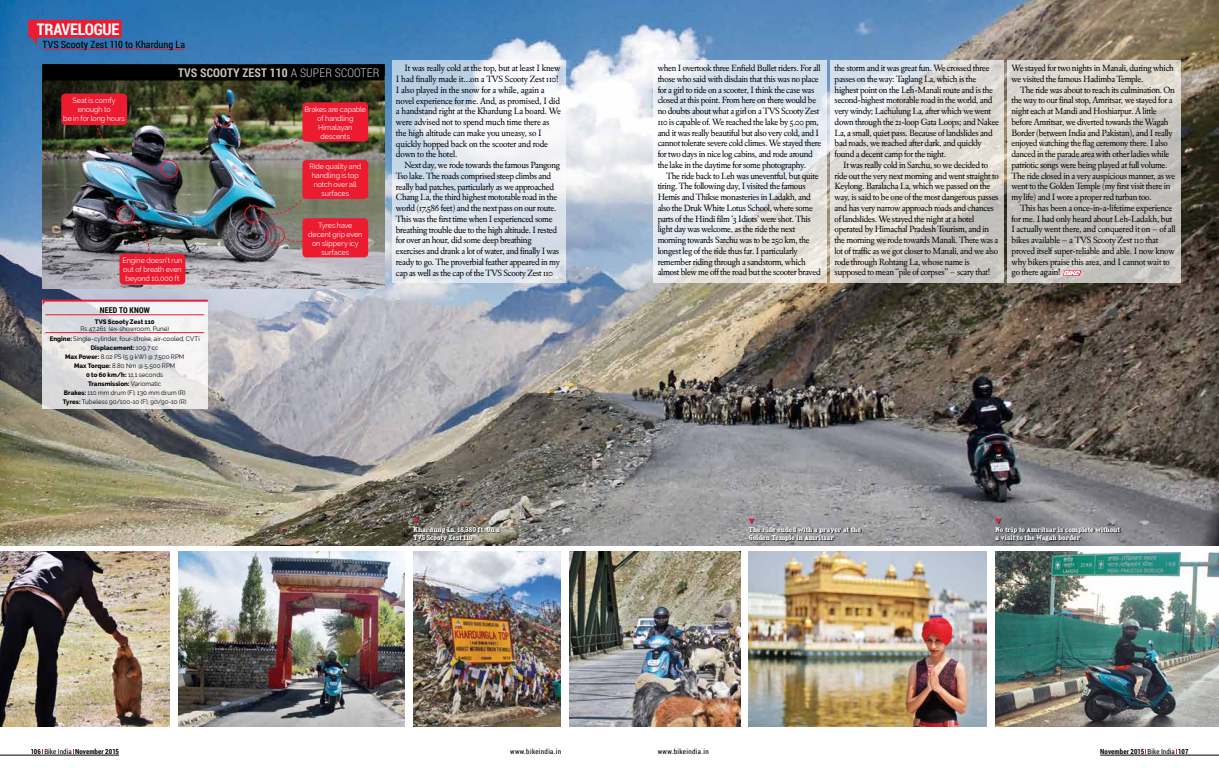
<style>
.page{position:relative;width:1219px;height:774px;background:#fff}
.page>*{position:absolute;margin:0;border:0;box-sizing:border-box;transform-origin:0 0}
.t1{font:700 16px "Roboto Condensed";letter-spacing:-.015em;color:#fff}
.t2{font:700 12px "Roboto Condensed";letter-spacing:.01em;color:#cac2bd}
.t3{font:10px "Roboto Condensed";letter-spacing:.005em;color:#000}
.t4{font:9.2px/10.7px "Eldorado Text";letter-spacing:-.03em;color:#000}
.t5{font:700 8px "Roboto Condensed";letter-spacing:.015em;color:#000}
.t6{font:7.5px/9px "Raleway";letter-spacing:-.01em;color:#fff;text-align:center;scale:.95 1}
.t7{font:700 7px "Roboto Condensed";letter-spacing:.015em;color:#000}
.t8{font:7px "Roboto Condensed";letter-spacing:.05em;color:#000}
.t9{font:6.5px/8.9px "Raleway";letter-spacing:.005em;color:#000;text-align:center;scale:.95 1}
.t10{font:800 6.5px "Raleway";color:#000;scale:.95 1}
.t11{font:700 6px/8px "Kingsbridge Rg";letter-spacing:-.005em;color:#fff}
.s1{font-weight:300}
.s2{font-weight:800}
.s3{font-weight:400}
</style>
<div class="page">
<img style="left:0;top:0;width:1219px;height:546px">
<svg style="left:830px;top:60px;width:174px;height:223px;background:#dbd9d5"></svg>
<svg style="left:1007px;top:60px;width:174px;height:223px;background:#cdcac4"></svg>
<svg style="left:392px;top:60px;width:174px;height:223px"></svg>
<img style="left:0;top:551px;width:169px;height:176px">
<img style="left:178px;top:551px;width:226px;height:176px">
<img style="left:569px;top:551px;width:171px;height:176px">
<img style="left:749px;top:551px;width:238px;height:176px">
<img style="left:996px;top:551px;width:223px;height:176px">
<div style="left:749px;top:518px;width:113px;height:24px;background:#000;opacity:.75"></div>
<svg style="left:749px;top:518px;width:5px;height:6px"></svg>
<div style="left:995px;top:518px;width:126px;height:24px;background:#000;opacity:.75"></div>
<svg style="left:996px;top:518px;width:5px;height:6px"></svg>
<div style="left:413px;top:518px;width:88px;height:24px;background:#000;opacity:.75"></div>
<svg style="left:413px;top:518px;width:6px;height:6px"></svg>
<img style="left:413px;top:551px;width:148px;height:176px">
<svg style="left:653px;top:60px;width:174px;height:223px"></svg>
<svg style="left:1063px;top:270px;width:18px;height:6px"></svg>
<svg style="left:43px;top:305px;width:165px;height:104px"></svg>
<svg style="left:43px;top:300px;width:165px;height:5px"></svg>
<hr style="left:45px;top:315px;width:159px;height:1px;background:#ed1b2f">
<hr style="left:45px;top:332px;width:159px;height:1px;background:#ed1b2f">
<img style="left:43px;top:84px;width:342px;height:204px">
<svg style="left:43px;top:64px;width:342px;height:20px;background:#080905"></svg>
<div style="left:160px;top:160px;width:18px;height:18px;border:1px solid #ed1b2f;border-radius:50%"></div>
<div style="left:267px;top:226px;width:18px;height:18px;border:1px solid #ed1b2f;border-radius:50%"></div>
<div style="left:244px;top:205px;width:18px;height:18px;border:1px solid #ed1b2f;border-radius:50%"></div>
<div style="left:214px;top:109px;width:18px;height:18px;border:1px solid #ed1b2f;border-radius:50%"></div>
<div style="left:116px;top:205px;width:19px;height:19px;border:1px solid #ed1b2f;border-radius:50%"></div>
<svg style="left:261px;top:192px;width:47px;height:28px"></svg>
<svg style="left:129px;top:221px;width:22px;height:33px"></svg>
<svg style="left:282px;top:235px;width:20px;height:11px"></svg>
<img style="left:95px;top:122px;width:67px;height:48px">
<img style="left:224px;top:125px;width:79px;height:42px">
<div style="left:302px;top:102px;width:66px;height:39px;background:#ed1b2f;border-radius:4px"></div>
<div style="left:61px;top:94px;width:66px;height:31px;background:#ed1b2f;border-radius:4px"></div>
<div style="left:302px;top:160px;width:66px;height:39px;background:#ed1b2f;border-radius:4px"></div>
<div style="left:302px;top:218px;width:66px;height:39px;background:#ed1b2f;border-radius:4px"></div>
<div style="left:120px;top:254px;width:65px;height:31px;background:#ed1b2f;border-radius:4px"></div>
<hr style="left:43px;top:49px;width:142px;height:1px;background:#ed1b2f">
<svg style="left:28px;top:20px;width:94px;height:27px;background:#ab395b"></svg>
<hr style="left:0;top:755px;width:119px;height:1px;background:#000">
<hr style="left:1100px;top:755px;width:119px;height:1px;background:#000">
<h1 class="t1" style="left:37px;top:18px;width:84px">TRAVELOGUE</h1>
<p class="t3" style="left:43px;top:38px;width:144px">TVS Scooty Zest 110 to Khardung La</p>
<p class="t6" style="left:63px;top:96px;width:66px">Seat is comfy enough to<br>be in for long hours</p>
<h2 class="t2" style="left:178px;top:64px;width:203px">TVS SCOOTY ZEST 110 <span class="s1">A SUPER SCOOTER</span></h2>
<p class="t6" style="left:305px;top:104px;width:66px">Brakes are capable of handling<br>Himalayan descents</p>
<p class="t6" style="left:309px;top:162px;width:56px">Ride quality and handling is top notch over all surfaces</p>
<p class="t6" style="left:308px;top:220px;width:59px">Tyres have decent grip even on slippery icy surfaces</p>
<p class="t6" style="left:123px;top:256px;width:64px;text-align:justify">Engine doesn’t run out of breath even beyond 10,000 ft</p>
<p class="t5" style="left:100px;top:305px;width:51px">NEED TO KNOW</p>
<p class="t10" style="left:95px;top:318px;width:64px">TVS Scooty Zest 110</p>
<p class="t9" style="left:50px;top:324px;width:159px;line-height:10.3px">Rs 47,261 (ex-showroom, Pune)<br><span class="s2">Engine:</span> Single-cylinder, four-stroke, air-cooled, CVTi</p>
<p class="t9" style="left:63px;top:343px;width:132px"><span class="s2">Displacement:</span> 109.7 cc<br><span class="s2">Max Power:</span> 8.02 PS (5.9 kW) @ 7,500 RPM<br><span class="s2">Max Torque:</span> 8.80 Nm @ 5,500 RPM<br><span class="s2">0 to 60 km/h:</span> 11.1 seconds<br><span class="s2">Transmission:</span> Variomatic<br><span class="s2">Brakes:</span> 110 mm drum (F), 130 mm drum (R)<br><span class="s2">Tyres:</span> Tubeless 90/100-10 (F), 90/90-10 (R)</p>
<p class="t4" style="left:396px;top:63px;width:166px;text-indent:9px">It was really cold at the top, but at least I knew I had finally made it…on a TVS Scooty Zest 110!<br>I also played in the snow for a while, again a novel experience for me. And, as promised, I did a handstand right at the Khardung La board. We were advised not to spend much time there as the high altitude can make you uneasy, so I quickly hopped back on the scooter and rode down to the hotel.</p>
<p class="t4" style="left:396px;top:160px;width:166px;text-indent:9px">Next day, we rode towards the famous Pangong Tso lake. The roads comprised steep climbs and really bad patches, particularly as we approached Chang La, the third highest motorable road in the world (17,586 feet) and the next pass on our route.<br>This was the first time when I experienced some breathing trouble due to the high altitude. I rested for over an hour, did some deep breathing exercises and drank a lot of water, and finally I was ready to go. The proverbial feather appeared in my cap as well as the cap of the TVS Scooty Zest 110</p>
<p class="t11" style="left:413px;top:526px;width:88px">Khardung La. 18,380 ft. On a<br>TVS Scooty Zest 110</p>
<p class="t4" style="left:658px;top:63px;width:165px">when I overtook three Enfield Bullet riders. For all those who said with disdain that this was no place for a girl to ride on a scooter, I think the case was closed at this point. From here on there would be no doubts about what a girl on a TVS Scooty Zest 110 is capable of. We reached the lake by 5.00 pm, and it was really beautiful but also very cold, and I cannot tolerate severe cold climes. We stayed there for two days in nice log cabins, and rode around the lake in the daytime for some photography.</p>
<p class="t4" style="left:658px;top:170px;width:164px;text-indent:9px">The ride back to Leh was uneventful, but quite tiring. The following day, I visited the famous Hemis and Thikse monasteries in Ladakh, and also the Druk White Lotus School, where some parts of the Hindi film ‘3 Idiots’ were shot. This light day was welcome, as the ride the next morning towards Sarchu was to be 250 km, the longest leg of the ride thus far. I particularly remember riding through a sandstorm, which almost blew me off the road but the scooter braved</p>
<p class="t4" style="left:835px;top:63px;width:166px">the storm and it was great fun. We crossed three passes on the way: Taglang La, which is the highest point on the Leh-Manali route and is the second-highest motorable road in the world, and very windy; Lachulung La, after which we went down through the 21-loop Gata Loops; and Nakee La, a small, quiet pass. Because of landslides and bad roads, we reached after dark, and quickly found a decent camp for the night.</p>
<p class="t4" style="left:835px;top:160px;width:166px;text-indent:9px">It was really cold in Sarchu, so we decided to ride out the very next morning and went straight to Keylong. Baralacha La, which we passed on the way, is said to be one of the most dangerous passes and has very narrow approach roads and chances of landslides. We stayed the night at a hotel operated by Himachal Pradesh Tourism, and in the morning we rode towards Manali. There was a lot of traffic as we got closer to Manali, and we also rode through Rohtang La, whose name is supposed to mean “pile of corpses” – scary that!</p>
<p class="t4" style="left:1011px;top:63px;width:164px">We stayed for two nights in Manali, during which we visited the famous Hadimba Temple.</p>
<p class="t4" style="left:1011px;top:84px;width:165px;text-indent:9px">The ride was about to reach its culmination. On the way to our final stop, Amritsar, we stayed for a night each at Mandi and Hoshiarpur. A little before Amritsar, we diverted towards the Wagah Border (between India and Pakistan), and I really enjoyed watching the flag ceremony there. I also danced in the parade area with other ladies while patriotic songs were being played at full volume.<br>The ride closed in a very auspicious manner, as we went to the Golden Temple (my first visit there in my life) and I wore a proper red turban too.</p>
<p class="t4" style="left:1011px;top:203px;width:166px;text-indent:9px">This has been a once-in-a-lifetime experience for me. I had only heard about Leh-Ladakh, but I actually went there, and conquered it on – of all bikes available – a TVS Scooty Zest 110 that proved itself super-reliable and able. I now know why bikers praise this area, and I cannot wait to go there again!</p>
<p class="t11" style="left:749px;top:526px;width:114px">The ride ended with a prayer at the<br>Golden Temple in Amritsar</p>
<p class="t11" style="left:996px;top:526px;width:126px">No trip to Amritsar is complete without a visit to the Wagah border</p>
<p class="t7" style="left:31px;top:746px;width:90px">106 <span class="s3">Bike India</span> November 2015</p>
<p class="t8" style="left:510px;top:746px;width:53px">www.bikeindia.in</p>
<p class="t8" style="left:658px;top:746px;width:53px">www.bikeindia.in</p>
<p class="t7" style="left:1100px;top:746px;width:90px">November 2015 <span class="s3">Bike India</span> 107</p>
</div>
